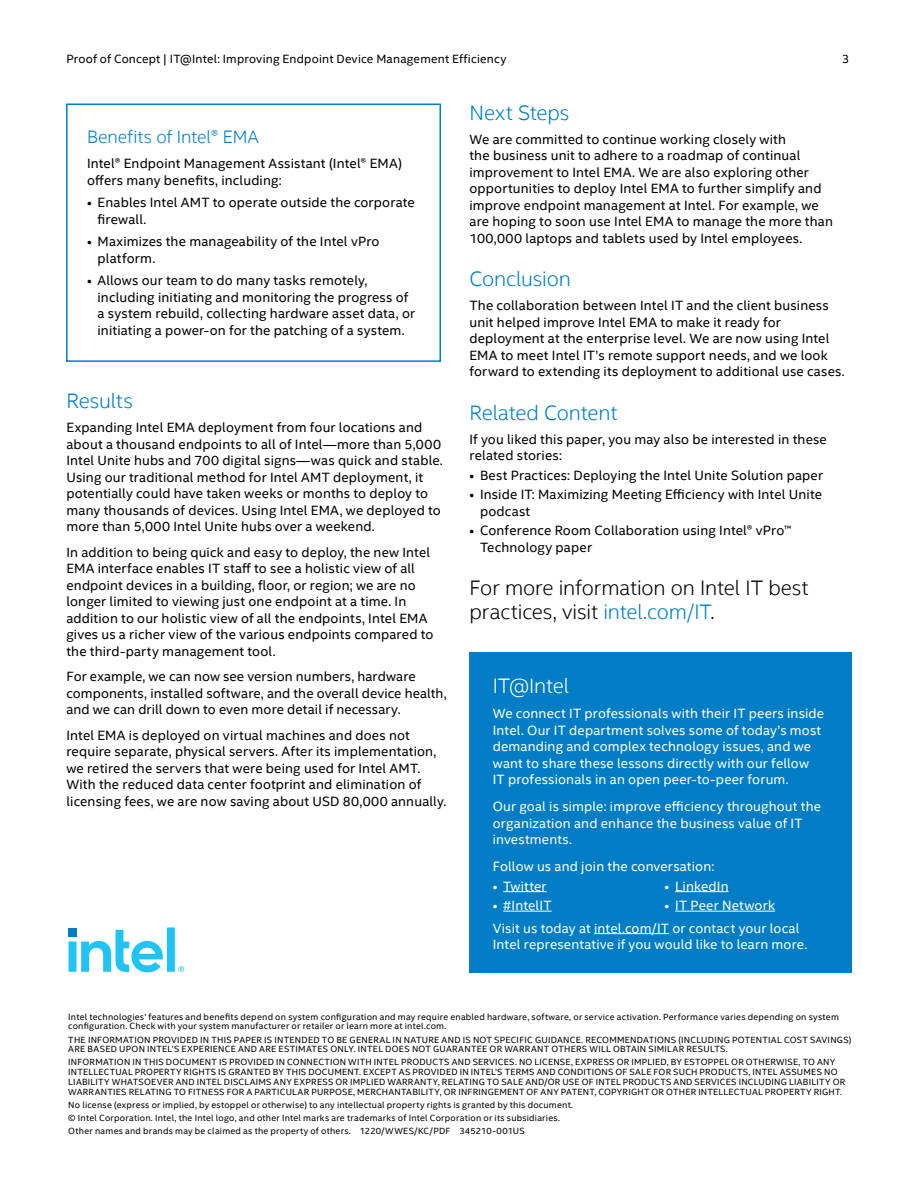
<style>
.page{position:relative;width:918px;height:1188px;background:#fff}
.page>*{position:absolute;margin:0;border:0;box-sizing:border-box;transform-origin:0 0}
.t1{font:300 21px/24px "Intel Clear";letter-spacing:-.005em;color:#000}
.t2{font:300 21px "Intel Clear";letter-spacing:-.005em;color:#007dc5}
.t3{font:300 21px "Intel Clear";letter-spacing:-.005em;color:#fff}
.t4{font:300 18px "Intel Clear";letter-spacing:-.005em;color:#007dc5}
.t5{font:13.5px/16.5px "Intel Clear";letter-spacing:.01em;color:#000}
.t6{font:13.5px/16.5px "Intel Clear";letter-spacing:.01em;color:#fff}
.t7{font:12px "Intel Clear";letter-spacing:.015em;color:#000}
.t8{font:9px/9.8px "Intel Clear";letter-spacing:.025em;color:#000}
.s1{color:#007dc5}
</style>
<div class="page">
<div style="left:68px;top:928px;width:9px;height:8px;background:#007dc5"></div>
<svg style="left:69px;top:927px;width:115px;height:45px"></svg>
<div style="left:469px;top:652px;width:383px;height:321px;background:#007dc5"></div>
<hr style="left:503px;top:891px;width:44px;height:1px;background:#fff">
<hr style="left:503px;top:911px;width:49px;height:1px;background:#fff">
<hr style="left:675px;top:891px;width:54px;height:1px;background:#fff">
<hr style="left:675px;top:911px;width:100px;height:1px;background:#fff">
<hr style="left:594px;top:933px;width:75px;height:1px;background:#fff">
<div style="left:66px;top:104px;width:375px;height:258px;border:2px solid #007dc5"></div>
<p class="t7" style="left:66px;top:52px;width:442px">Proof of Concept | IT@Intel: Improving Endpoint Device Management Efficiency</p>
<p class="t7" style="left:842px;top:52px;width:9px">3</p>
<h2 class="t4" style="left:87px;top:126px;width:174px">Benefits of Intel® EMA</h2>
<p class="t5" style="left:87px;top:156px;width:316px">Intel® Endpoint Management Assistant (Intel® EMA) offers many benefits, including:</p>
<p class="t5" style="left:98px;top:195px;width:319px;text-indent:-11px">• Enables Intel AMT to operate outside the corporate firewall.</p>
<p class="t5" style="left:98px;top:234px;width:284px;text-indent:-11px">• Maximizes the manageability of the Intel vPro platform.</p>
<p class="t5" style="left:98px;top:273px;width:319px;text-indent:-11px">• Allows our team to do many tasks remotely, including initiating and monitoring the progress of a system rebuild, collecting hardware asset data, or initiating a power-on for the patching of a system.</p>
<h1 class="t2" style="left:66px;top:388px;width:68px">Results</h1>
<p class="t5" style="left:66px;top:419px;width:378px">Expanding Intel EMA deployment from four locations and about a thousand endpoints to all of Intel—more than 5,000<br>Intel Unite hubs and 700 digital signs—was quick and stable.<br>Using our traditional method for Intel AMT deployment, it potentially could have taken weeks or months to deploy to many thousands of devices. Using Intel EMA, we deployed to more than 5,000 Intel Unite hubs over a weekend.</p>
<p class="t5" style="left:66px;top:544px;width:369px">In addition to being quick and easy to deploy, the new Intel EMA interface enables IT staff to see a holistic view of all endpoint devices in a building, floor, or region; we are no longer limited to viewing just one endpoint at a time. In addition to our holistic view of all the endpoints, Intel EMA gives us a richer view of the various endpoints compared to the third-party management tool.</p>
<p class="t5" style="left:66px;top:668px;width:382px">For example, we can now see version numbers, hardware components, installed software, and the overall device health, and we can drill down to even more detail if necessary.</p>
<p class="t5" style="left:66px;top:727px;width:382px">Intel EMA is deployed on virtual machines and does not require separate, physical servers. After its implementation, we retired the servers that were being used for Intel AMT.<br>With the reduced data center footprint and elimination of licensing fees, we are now saving about USD 80,000 annually.</p>
<h1 class="t2" style="left:470px;top:100px;width:101px">Next Steps</h1>
<p class="t5" style="left:470px;top:131px;width:365px">We are committed to continue working closely with<br>the business unit to adhere to a roadmap of continual improvement to Intel EMA. We are also exploring other opportunities to deploy Intel EMA to further simplify and improve endpoint management at Intel. For example, we are hoping to soon use Intel EMA to manage the more than 100,000 laptops and tablets used by Intel employees.</p>
<h1 class="t2" style="left:470px;top:266px;width:103px">Conclusion</h1>
<p class="t5" style="left:470px;top:297px;width:377px">The collaboration between Intel IT and the client business unit helped improve Intel EMA to make it ready for deployment at the enterprise level. We are now using Intel EMA to meet Intel IT’s remote support needs, and we look forward to extending its deployment to additional use cases.</p>
<h1 class="t2" style="left:470px;top:400px;width:150px">Related Content</h1>
<p class="t5" style="left:470px;top:431px;width:359px">If you liked this paper, you may also be interested in these related stories:</p>
<p class="t5" style="left:470px;top:467px;width:355px">• Best Practices: Deploying the Intel Unite Solution paper</p>
<p class="t5" style="left:480px;top:486px;width:344px;text-indent:-11px">• Inside IT: Maximizing Meeting Efficiency with Intel Unite podcast</p>
<p class="t5" style="left:480px;top:522px;width:313px;text-indent:-11px">• Conference Room Collaboration using Intel® vPro™<br>Technology paper</p>
<h1 class="t1" style="left:470px;top:576px;width:341px">For more information on Intel IT best practices, visit <span class="s1">intel.com/IT</span>.</h1>
<h1 class="t3" style="left:493px;top:673px;width:78px">IT@Intel</h1>
<p class="t6" style="left:493px;top:705px;width:333px">We connect IT professionals with their IT peers inside Intel. Our IT department solves some of today’s most demanding and complex technology issues, and we want to share these lessons directly with our fellow IT professionals in an open peer-to-peer forum.</p>
<p class="t6" style="left:493px;top:798px;width:330px">Our goal is simple: improve efficiency throughout the organization and enhance the business value of IT investments.</p>
<p class="t6" style="left:493px;top:858px;width:223px">Follow us and join the conversation:</p>
<p class="t6" style="left:493px;top:878px;width:55px">• Twitter</p>
<p class="t6" style="left:493px;top:897px;width:60px">• #IntelIT</p>
<p class="t6" style="left:665px;top:878px;width:65px">• LinkedIn</p>
<p class="t6" style="left:493px;top:894px;width:308px;line-height:22.5px;text-indent:172px">• IT Peer Network<br>Visit us today at intel.com/IT or contact your local</p>
<p class="t6" style="left:493px;top:936px;width:316px">Intel representative if you would like to learn more.</p>
<p class="t8" style="left:68px;top:1012px;width:772px">Intel technologies’ features and benefits depend on system configuration and may require enabled hardware, software, or service activation. Performance varies depending on system configuration. Check with your system manufacturer or retailer or learn more at intel.com.</p>
<p class="t8" style="left:68px;top:1035px;width:785px">THE INFORMATION PROVIDED IN THIS PAPER IS INTENDED TO BE GENERAL IN NATURE AND IS NOT SPECIFIC GUIDANCE. RECOMMENDATIONS (INCLUDING POTENTIAL COST SAVINGS)<br>ARE BASED UPON INTEL’S EXPERIENCE AND ARE ESTIMATES ONLY. INTEL DOES NOT GUARANTEE OR WARRANT OTHERS WILL OBTAIN SIMILAR RESULTS.</p>
<p class="t8" style="left:68px;top:1057px;width:778px">INFORMATION IN THIS DOCUMENT IS PROVIDED IN CONNECTION WITH INTEL PRODUCTS AND SERVICES. NO LICENSE, EXPRESS OR IMPLIED, BY ESTOPPEL OR OTHERWISE, TO ANY INTELLECTUAL PROPERTY RIGHTS IS GRANTED BY THIS DOCUMENT. EXCEPT AS PROVIDED IN INTEL’S TERMS AND CONDITIONS OF SALE FOR SUCH PRODUCTS, INTEL ASSUMES NO LIABILITY WHATSOEVER AND INTEL DISCLAIMS ANY EXPRESS OR IMPLIED WARRANTY, RELATING TO SALE AND/OR USE OF INTEL PRODUCTS AND SERVICES INCLUDING LIABILITY OR WARRANTIES RELATING TO FITNESS FOR A PARTICULAR PURPOSE, MERCHANTABILITY, OR INFRINGEMENT OF ANY PATENT, COPYRIGHT OR OTHER INTELLECTUAL PROPERTY RIGHT.</p>
<p class="t8" style="left:68px;top:1098px;width:506px;line-height:13.2px">No license (express or implied, by estoppel or otherwise) to any intellectual property rights is granted by this document. © Intel Corporation. Intel, the Intel logo, and other Intel marks are trademarks of Intel Corporation or its subsidiaries.<br>Other names and brands may be claimed as the property of others. 1220/WWES/KC/PDF 345210-001US</p>
</div>
